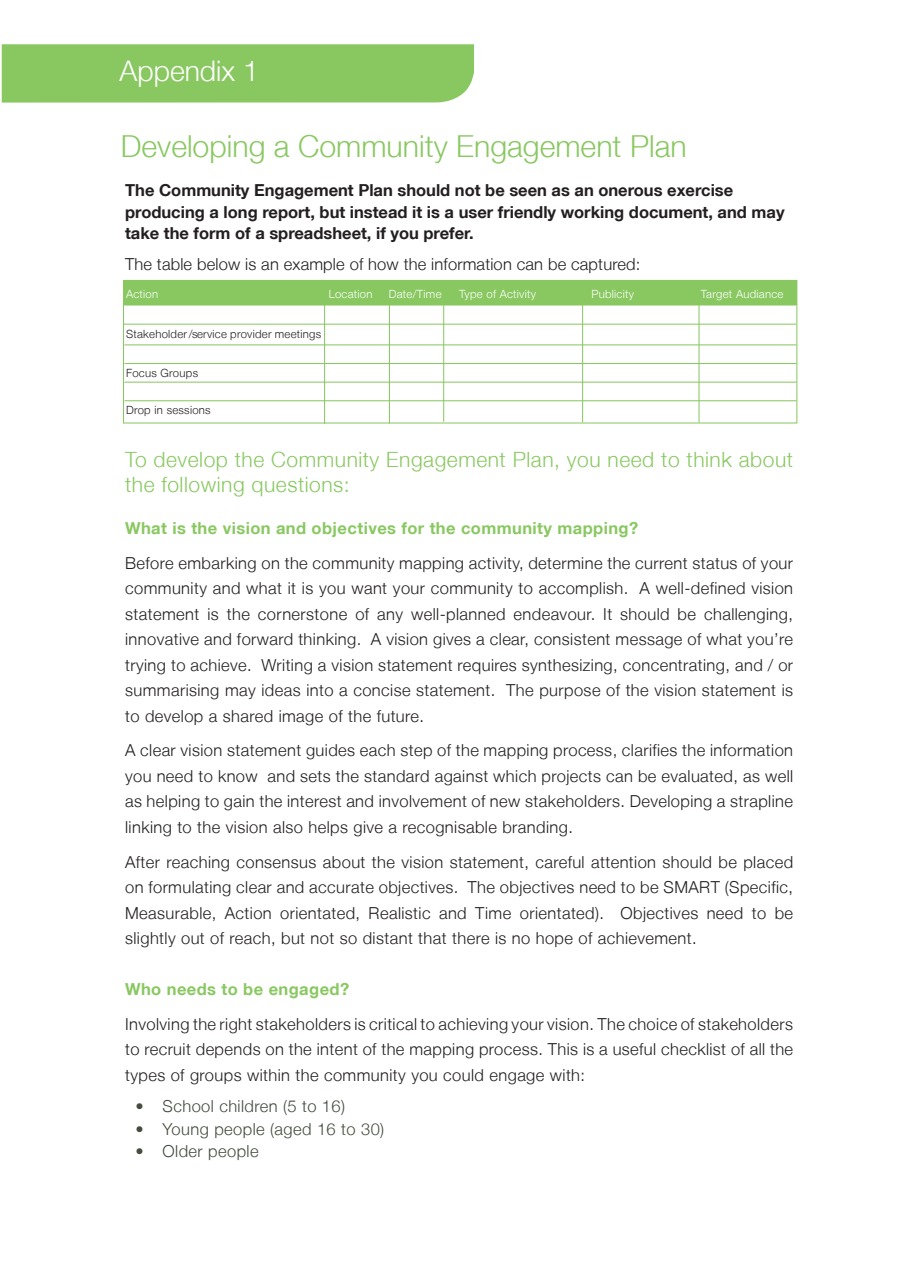
<style>
.page{position:relative;width:897px;height:1263px;background:#fff}
.page>*{position:absolute;margin:0;border:0;box-sizing:border-box;transform-origin:0 0}
.t1{font:300 30.3px "Helvetica Neue";color:#89c861}
.t2{font:300 28.35px "Helvetica Neue";color:#fff}
.text{font:300 21px/25.5px "Helvetica Neue";letter-spacing:.025em;color:#89c861}
.text-2{font:300 16.5px/25.5px "Helvetica Neue LT";letter-spacing:.025em;color:#231f20;text-align:justify}
.text-3{font:700 16.5px/21px "Helvetica Neue LT";color:#231f20}
.text-4{font:700 16.5px "Helvetica Neue LT";letter-spacing:.025em;color:#89c861}
.text-5{font:300 16.5px "Helvetica Neue LT";letter-spacing:.025em;color:#434c3d}
.text-6{font:300 11.25px "Helvetica Neue LT";letter-spacing:.025em;color:#fff}
.text-7{font:300 11.25px "Helvetica Neue LT";letter-spacing:.025em;color:#231f20}
</style>
<div class="page">
<div style="left:2px;top:44px;width:472px;height:59px;background:#89c861"></div>
<div style="left:123px;top:280px;width:674px;height:24px;background:#89c861"></div>
<div style="left:123px;top:280px;width:674px;height:143px;border:1px solid #89c861"></div>
<hr style="left:324px;top:288px;width:1px;height:136px;background:#89c861">
<hr style="left:582px;top:287px;width:1px;height:135px;background:#89c861">
<hr style="left:443px;top:286px;width:1px;height:135px;background:#89c861">
<hr style="left:698px;top:287px;width:1px;height:135px;background:#89c861">
<hr style="left:389px;top:290px;width:1px;height:133px;background:#89c861">
<hr style="left:124px;top:381px;width:672px;height:1px;background:#89c861">
<hr style="left:124px;top:400px;width:672px;height:1px;background:#89c861">
<hr style="left:124px;top:363px;width:672px;height:1px;background:#89c861">
<hr style="left:124px;top:344px;width:672px;height:1px;background:#89c861">
<hr style="left:124px;top:304px;width:672px;height:1px;background:#89c861">
<hr style="left:124px;top:323px;width:671px;height:1px;background:#89c861">
<p class="t2" style="left:119px;top:54px;width:141px">Appendix 1</p>
<p class="t1" style="left:121px;top:128px;width:567px">Developing a Community Engagement Plan</p>
<p class="text-3" style="left:125px;top:180px;width:660px">The Community Engagement Plan should not be seen as an onerous exercise producing a long report, but instead it is a user friendly working document, and may take the form of a spreadsheet, if you prefer.</p>
<p class="text-2" style="left:125px;top:251px;width:516px">The table below is an example of how the information can be captured:</p>
<p class="text-6" style="left:126px;top:287px;width:34px">Action</p>
<p class="text-6" style="left:328px;top:287px;width:45px">Location</p>
<p class="text-6" style="left:388px;top:287px;width:54px">Date/Time</p>
<p class="text-6" style="left:459px;top:287px;width:78px">Type of Activity</p>
<p class="text-6" style="left:591px;top:287px;width:44px">Publicity</p>
<p class="text-6" style="left:700px;top:287px;width:84px">Target Audiance</p>
<p class="text-7" style="left:126px;top:327px;width:197px">Stakeholder /service provider meetings</p>
<p class="text-7" style="left:126px;top:365px;width:74px">Focus Groups</p>
<p class="text-7" style="left:126px;top:403px;width:86px">Drop in sessions</p>
<p class="text" style="left:125px;top:446px;width:669px">To develop the Community Engagement Plan, you need to think about the following questions:</p>
<p class="text-4" style="left:125px;top:518px;width:514px">What is the vision and objectives for the community mapping?</p>
<p class="text-2" style="left:125px;top:549px;width:669px">Before embarking on the community mapping activity, determine the current status of your community and what it is you want your community to accomplish. A well-defined vision statement is the cornerstone of any well-planned endeavour. It should be challenging, innovative and forward thinking. A vision gives a clear, consistent message of what you’re trying to achieve. Writing a vision statement requires synthesizing, concentrating, and / or summarising may ideas into a concise statement. The purpose of the vision statement is to develop a shared image of the future.</p>
<p class="text-2" style="left:125px;top:737px;width:669px">A clear vision statement guides each step of the mapping process, clarifies the information you need to know and sets the standard against which projects can be evaluated, as well as helping to gain the interest and involvement of new stakeholders. Developing a strapline linking to the vision also helps give a recognisable branding.</p>
<p class="text-2" style="left:125px;top:848px;width:669px">After reaching consensus about the vision statement, careful attention should be placed on formulating clear and accurate objectives. The objectives need to be SMART (Specific, Measurable, Action orientated, Realistic and Time orientated). Objectives need to be slightly out of reach, but not so distant that there is no hope of achievement.</p>
<p class="text-4" style="left:125px;top:978px;width:226px">Who needs to be engaged?</p>
<p class="text-2" style="left:125px;top:1010px;width:669px">Involving the right stakeholders is critical to achieving your vision. The choice of stakeholders to recruit depends on the intent of the mapping process. This is a useful checklist of all the types of groups within the community you could engage with:</p>
<p class="text-5" style="left:136px;top:1095px;width:211px">• School children (5 to 16)</p>
<p class="text-5" style="left:136px;top:1118px;width:250px">• Young people (aged 16 to 30)</p>
<p class="text-5" style="left:136px;top:1140px;width:124px">• Older people</p>
</div>
